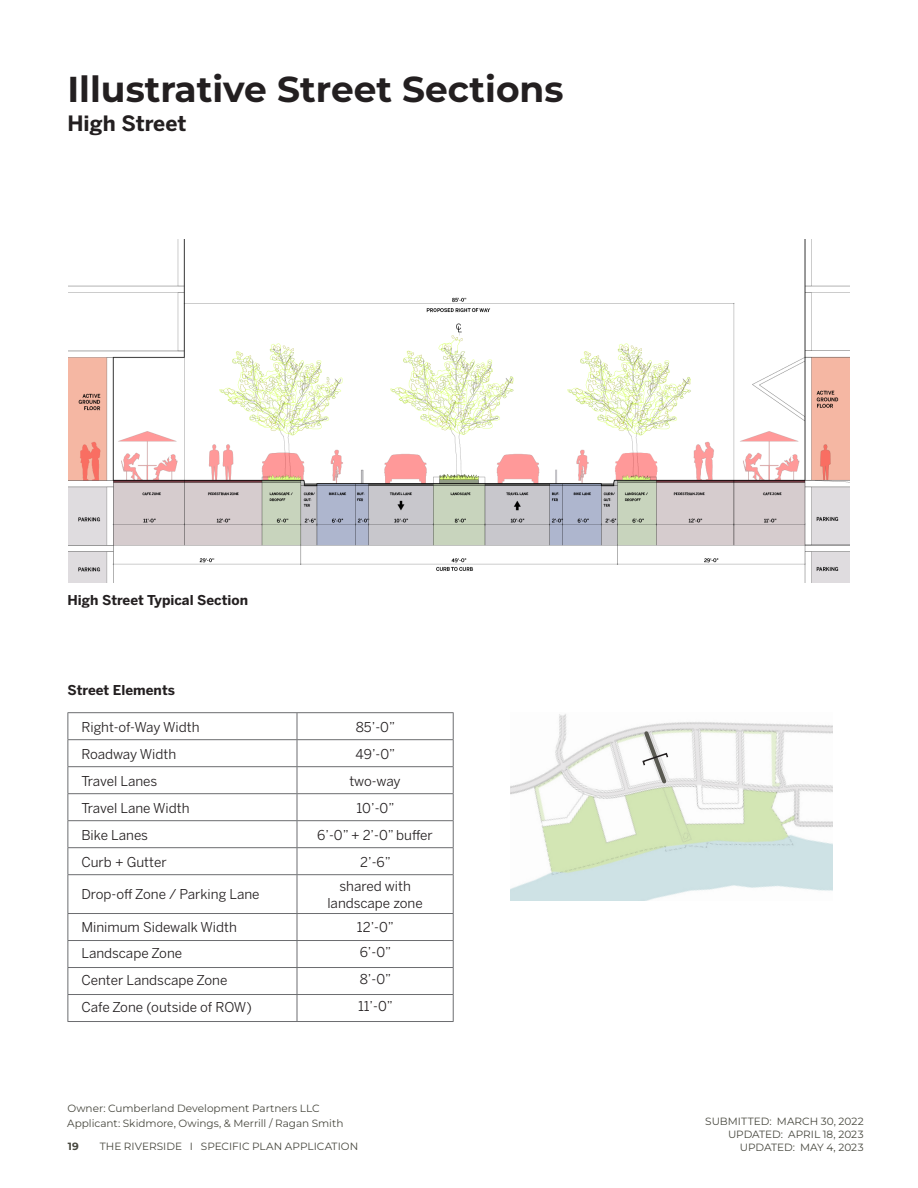
<style>
.page{position:relative;width:918px;height:1188px;background:#fff}
.page>*{position:absolute;margin:0;border:0;box-sizing:border-box;transform-origin:0 0}
.t1{font:700 36px "Montserrat";color:#231f20}
.t2{font:700 21px "Benton Sans";color:#231f20}
.t3{font:13.5px/16.2px "Benton Sans";color:#231f20;text-align:center}
.t4{font:700 13.5px "Benton Sans";color:#231f20}
.t5{font:10.5px/12.6px "Montserrat";color:#48483f;text-align:right}
.t6{font:700 10.5px "Montserrat";color:#48483f}
</style>
<div class="page">
<hr style="left:68px;top:712px;width:229px;height:1px;background:#6c6d70">
<hr style="left:297px;top:712px;width:157px;height:1px;background:#6c6d70">
<hr style="left:68px;top:739px;width:229px;height:1px;background:#6c6d70">
<hr style="left:297px;top:739px;width:157px;height:1px;background:#6c6d70">
<hr style="left:68px;top:766px;width:229px;height:1px;background:#6c6d70">
<hr style="left:297px;top:766px;width:157px;height:1px;background:#6c6d70">
<hr style="left:68px;top:793px;width:229px;height:1px;background:#6c6d70">
<hr style="left:297px;top:793px;width:157px;height:1px;background:#6c6d70">
<hr style="left:68px;top:820px;width:229px;height:1px;background:#6c6d70">
<hr style="left:297px;top:820px;width:157px;height:1px;background:#6c6d70">
<hr style="left:68px;top:847px;width:229px;height:1px;background:#6c6d70">
<svg style="left:68px;top:713px;width:1px;height:161px"></svg>
<hr style="left:297px;top:847px;width:157px;height:1px;background:#6c6d70">
<svg style="left:297px;top:713px;width:1px;height:161px"></svg>
<svg style="left:453px;top:713px;width:1px;height:161px"></svg>
<hr style="left:68px;top:874px;width:229px;height:1px;background:#6c6d70">
<hr style="left:68px;top:875px;width:1px;height:38px;background:#6c6d70">
<hr style="left:297px;top:874px;width:157px;height:1px;background:#6c6d70">
<hr style="left:297px;top:875px;width:1px;height:38px;background:#6c6d70">
<hr style="left:453px;top:875px;width:1px;height:38px;background:#6c6d70">
<hr style="left:68px;top:913px;width:229px;height:1px;background:#6c6d70">
<hr style="left:297px;top:913px;width:157px;height:1px;background:#6c6d70">
<hr style="left:68px;top:940px;width:229px;height:1px;background:#6c6d70">
<hr style="left:297px;top:940px;width:157px;height:1px;background:#6c6d70">
<hr style="left:68px;top:967px;width:229px;height:1px;background:#6c6d70">
<hr style="left:297px;top:967px;width:157px;height:1px;background:#6c6d70">
<hr style="left:68px;top:994px;width:229px;height:1px;background:#6c6d70">
<svg style="left:68px;top:914px;width:1px;height:107px"></svg>
<hr style="left:297px;top:994px;width:157px;height:1px;background:#6c6d70">
<svg style="left:297px;top:914px;width:1px;height:107px"></svg>
<svg style="left:453px;top:914px;width:1px;height:107px"></svg>
<hr style="left:68px;top:1021px;width:229px;height:1px;background:#6c6d70">
<hr style="left:297px;top:1021px;width:157px;height:1px;background:#6c6d70">
<img style="left:68px;top:239px;width:782px;height:344px">
<img style="left:511px;top:714px;width:322px;height:187px">
<svg style="left:641px;top:728px;width:29px;height:59px"></svg>
<p class="t1" style="left:68px;top:66px;width:498px">Illustrative Street Sections</p>
<p class="t2" style="left:68px;top:110px;width:120px">High Street</p>
<p class="t4" style="left:68px;top:591px;width:182px">High Street Typical Section</p>
<p class="t4" style="left:68px;top:681px;width:109px">Street Elements</p>
<p class="t3" style="left:81px;top:719px;width:120px">Right-of-Way Width</p>
<p class="t3" style="left:356px;top:719px;width:41px">85’-0”</p>
<p class="t3" style="left:81px;top:746px;width:96px">Roadway Width</p>
<p class="t3" style="left:356px;top:746px;width:41px">49’-0”</p>
<p class="t3" style="left:81px;top:773px;width:77px">Travel Lanes</p>
<p class="t3" style="left:349px;top:773px;width:53px">two-way</p>
<p class="t3" style="left:81px;top:800px;width:110px">Travel Lane Width</p>
<p class="t3" style="left:357px;top:800px;width:39px">10’-0”</p>
<p class="t3" style="left:81px;top:827px;width:68px">Bike Lanes</p>
<p class="t3" style="left:317px;top:827px;width:117px">6’-0” + 2’-0” buffer</p>
<p class="t3" style="left:81px;top:854px;width:87px">Curb + Gutter</p>
<p class="t3" style="left:360px;top:854px;width:32px">2’-6”</p>
<p class="t3" style="left:81px;top:886px;width:180px">Drop-off Zone / Parking Lane</p>
<p class="t3" style="left:327px;top:878px;width:97px">shared with landscape zone</p>
<p class="t3" style="left:81px;top:919px;width:157px">Minimum Sidewalk Width</p>
<p class="t3" style="left:357px;top:919px;width:39px">12’-0”</p>
<p class="t3" style="left:81px;top:945px;width:102px">Landscape Zone</p>
<p class="t3" style="left:360px;top:944px;width:33px">6’-0”</p>
<p class="t3" style="left:81px;top:972px;width:148px">Center Landscape Zone</p>
<p class="t3" style="left:360px;top:971px;width:33px">8’-0”</p>
<p class="t3" style="left:81px;top:999px;width:172px">Cafe Zone (outside of ROW)</p>
<p class="t3" style="left:358px;top:998px;width:37px">11’-0”</p>
<p class="t5" style="left:67px;top:1101px;width:278px;line-height:15px;text-align:left">Owner: Cumberland Development Partners LLC<br>Applicant: Skidmore, Owings, &amp; Merrill / Ragan Smith</p>
<p class="t6" style="left:68px;top:1139px;width:13px">19</p>
<p class="t5" style="left:100px;top:1140px;width:260px">THE RIVERSIDE I SPECIFIC PLAN APPLICATION</p>
<p class="t5" style="left:705px;top:1115px;width:160px">SUBMITTED: MARCH 30, 2022<br>UPDATED: APRIL 18, 2023<br>UPDATED: MAY 4, 2023</p>
</div>
